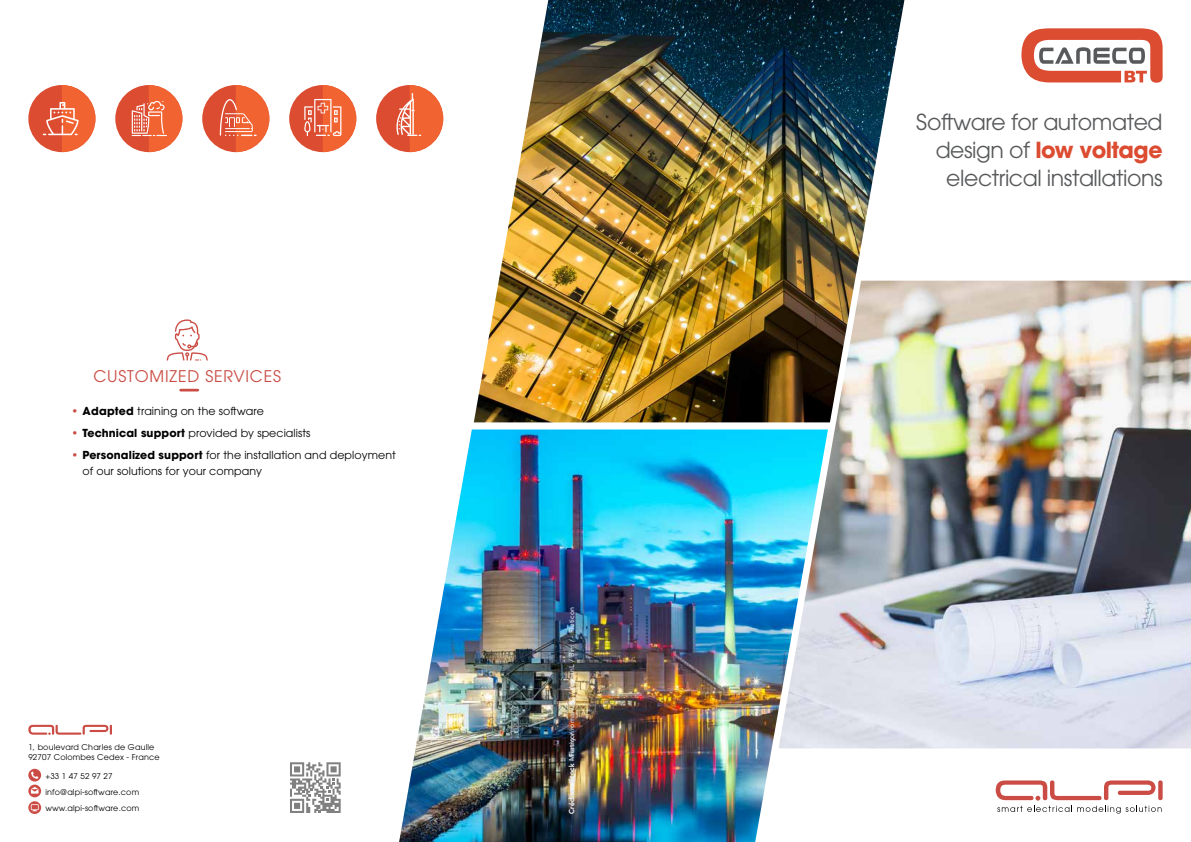
<style>
.page{position:relative;width:1191px;height:842px;background:#fff}
.page>*{position:absolute;margin:0;border:0;box-sizing:border-box;transform-origin:0 0}
.t1{font:22px/28px "ITC Avant Garde Std";letter-spacing:-.02em;color:#58595b;text-align:right}
.t2{font:16px "ITC Avant Garde Std";letter-spacing:.05em;color:#ca4c44}
.t3{font:11px/16px "ITC Avant Garde Std";letter-spacing:.005em;color:#000}
.t4{font:8px/16px "ITC Avant Garde Std";letter-spacing:.02em;color:#000}
.t5{font:500 7px "Avenir";letter-spacing:.02em;color:#e6e8ed}
.s1{font-weight:700;color:#ca4c44}
.s2{font-weight:700}
.s3{font-weight:700;color:#dc4c31}
</style>
<div class="page">
<img style="left:778px;top:281px;width:413px;height:467px">
<img style="left:474px;top:0;width:430px;height:422px">
<img style="left:399px;top:429px;width:429px;height:413px">
<svg style="left:290px;top:762px;width:51px;height:51px"></svg>
<hr style="left:1158px;top:780px;width:4px;height:20px;background:#ca4c44;border-radius:2px">
<svg style="left:995px;top:780px;width:166px;height:34px"></svg>
<div style="left:28px;top:85px;width:67px;height:67px;background:#dc4c31;border-radius:50%"></div>
<svg style="left:43px;top:85px;width:52px;height:67px"></svg>
<div style="left:115px;top:85px;width:67px;height:67px;background:#dc4c31;border-radius:50%"></div>
<svg style="left:132px;top:85px;width:50px;height:67px"></svg>
<div style="left:202px;top:85px;width:67px;height:67px;background:#dc4c31;border-radius:50%"></div>
<svg style="left:217px;top:85px;width:52px;height:67px"></svg>
<div style="left:376px;top:85px;width:67px;height:67px;background:#dc4c31;border-radius:50%"></div>
<div style="left:289px;top:85px;width:67px;height:67px;background:#dc4c31;border-radius:50%"></div>
<svg style="left:304px;top:85px;width:52px;height:67px"></svg>
<svg style="left:396px;top:85px;width:47px;height:67px"></svg>
<svg style="left:1021px;top:28px;width:141px;height:55px"></svg>
<svg style="left:28px;top:769px;width:13px;height:45px"></svg>
<svg style="left:28px;top:725px;width:84px;height:10px"></svg>
<svg style="left:181px;top:389px;width:17px;height:2px"></svg>
<svg style="left:167px;top:319px;width:41px;height:42px"></svg>
<h2 class="t2" style="left:93px;top:366px;width:189px">CUSTOMIZED SERVICES</h2>
<p class="t3" style="left:71px;top:403px;width:194px"><span class="s1">•</span> <span class="s2">Adapted</span> training on the software</p>
<p class="t3" style="left:71px;top:425px;width:241px"><span class="s1">•</span> <span class="s2">Technical support</span> provided by specialists</p>
<p class="t3" style="left:83px;top:447px;width:315px;text-indent:-12px"><span class="s1">•</span> <span class="s2">Personalized support</span> for the installation and deployment of our solutions for your company</p>
<p class="t4" style="left:28px;top:742px;width:133px;line-height:10px">1, boulevard Charles de Gaulle<br>92707 Colombes Cedex - France</p>
<p class="t4" style="left:45px;top:768px;width:95px">+33 1 47 52 97 27 info@alpi-software.com www.alpi-software.com</p>
<p class="t5" style="left:565px;top:761px;width:156px;rotate:-90deg">Mlenny / roman023 / AzmanL / Bim / - Flaticon</p>
<p class="t5" style="left:565px;top:814px;width:84px;rotate:-90deg">Crédits : iStock - Flaticon</p>
<h1 class="t1" style="left:916px;top:107px;width:248px">Software for automated design of <span class="s3">low voltage </span>electrical installations</h1>
</div>
